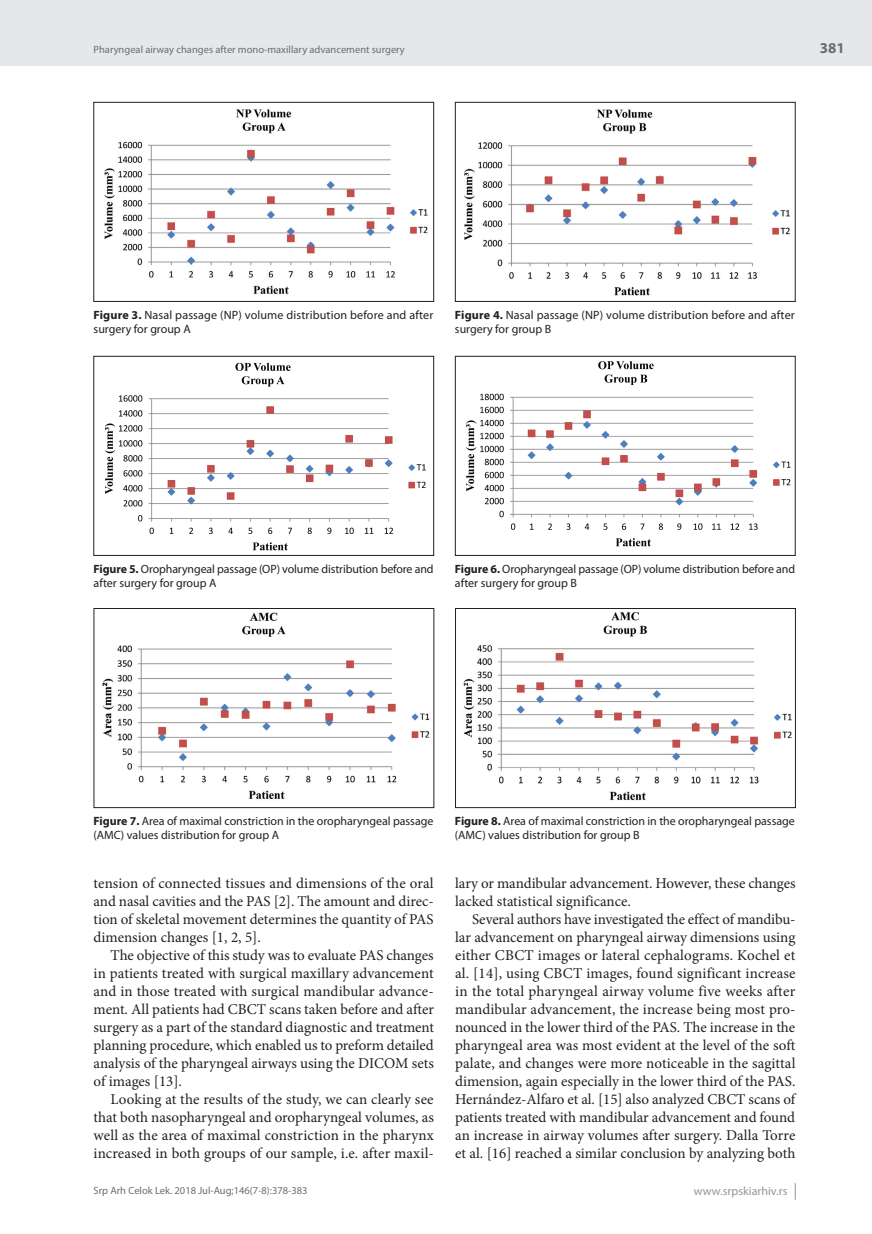
<style>
.page{position:relative;width:872px;height:1234px;background:#fff}
.page>*{position:absolute;margin:0;border:0;box-sizing:border-box;transform-origin:0 0}
.t1{font:15px/18px "Minion Pro";color:#231f20;text-align:justify}
.t2{font:700 15px "Myriad Pro";color:#6c6d70}
.t3{font:12px/13.5px "Myriad Pro";color:#231f20}
.t4{font:12px "Myriad Pro";color:#939598}
.t5{font:10.5px "Myriad Pro";color:#6c6d70}
.s1{font-weight:700}
</style>
<div class="page">
<div style="left:0;top:0;width:872px;height:66px;background:#e6e7e9"></div>
<svg style="left:795px;top:1183px;width:1px;height:16px"></svg>
<img style="left:104px;top:109px;width:324px;height:186px">
<div style="left:94px;top:102px;width:340px;height:199px;border:1px solid #231f20"></div>
<img style="left:464px;top:109px;width:326px;height:187px">
<div style="left:455px;top:102px;width:340px;height:199px;border:1px solid #231f20"></div>
<img style="left:105px;top:362px;width:321px;height:189px">
<div style="left:94px;top:356px;width:340px;height:199px;border:1px solid #231f20"></div>
<img style="left:466px;top:361px;width:325px;height:186px">
<div style="left:455px;top:356px;width:340px;height:199px;border:1px solid #231f20"></div>
<img style="left:102px;top:612px;width:328px;height:187px">
<div style="left:94px;top:608px;width:340px;height:199px;border:1px solid #231f20"></div>
<img style="left:463px;top:612px;width:329px;height:189px">
<div style="left:455px;top:608px;width:340px;height:199px;border:1px solid #231f20"></div>
<p class="t5" style="left:94px;top:43px;width:313px">Pharyngeal airway changes after mono-maxillary advancement surgery</p>
<p class="t2" style="left:820px;top:38px;width:26px">381</p>
<p class="t3" style="left:94px;top:308px;width:341px"><span class="s1">Figure 3.</span> Nasal passage (NP) volume distribution before and after surgery for group A</p>
<p class="t3" style="left:455px;top:308px;width:341px"><span class="s1">Figure 4.</span> Nasal passage (NP) volume distribution before and after surgery for group B</p>
<p class="t3" style="left:94px;top:562px;width:341px"><span class="s1">Figure 5.</span> Oropharyngeal passage (OP) volume distribution before and after surgery for group A</p>
<p class="t3" style="left:455px;top:562px;width:341px"><span class="s1">Figure 6.</span> Oropharyngeal passage (OP) volume distribution before and after surgery for group B</p>
<p class="t3" style="left:94px;top:814px;width:341px"><span class="s1">Figure 7.</span> Area of maximal constriction in the oropharyngeal passage (AMC) values distribution for group A</p>
<p class="t3" style="left:455px;top:814px;width:341px"><span class="s1">Figure 8.</span> Area of maximal constriction in the oropharyngeal passage (AMC) values distribution for group B</p>
<p class="t1" style="left:94px;top:874px;width:342px">tension of connected tissues and dimensions of the oral and nasal cavities and the PAS [2]. The amount and direc&shy;tion of skeletal movement determines the quantity of PAS dimension changes [1, 2, 5].</p>
<p class="t1" style="left:94px;top:946px;width:342px;text-indent:17px">The objective of this study was to evaluate PAS changes in patients treated with surgical maxillary advancement and in those treated with surgical mandibular advance&shy;ment. All patients had CBCT scans taken before and after surgery as a part of the standard diagnostic and treatment planning procedure, which enabled us to preform detailed analysis of the pharyngeal airways using the DICOM sets of images [13].</p>
<p class="t1" style="left:94px;top:1090px;width:342px;text-indent:17px">Looking at the results of the study, we can clearly see that both nasopharyngeal and oropharyngeal volumes, as well as the area of maximal constriction in the pharynx increased in both groups of our sample, i.e. after maxil-</p>
<p class="t1" style="left:455px;top:874px;width:342px">lary or mandibular advancement. However, these changes lacked statistical significance.</p>
<p class="t1" style="left:455px;top:910px;width:342px;text-indent:17px">Several authors have investigated the effect of mandibu&shy;lar advancement on pharyngeal airway dimensions using either CBCT images or lateral cephalograms. Kochel et al. [14], using CBCT images, found significant increase in the total pharyngeal airway volume five weeks after mandibular advancement, the increase being most pro&shy;nounced in the lower third of the PAS. The increase in the pharyngeal area was most evident at the level of the soft palate, and changes were more noticeable in the sagittal dimension, again especially in the lower third of the PAS.<br>Hernández-Alfaro et al. [15] also analyzed CBCT scans of patients treated with mandibular advancement and found an increase in airway volumes after surgery. Dalla Torre et al. [16] reached a similar conclusion by analyzing both</p>
<p class="t5" style="left:94px;top:1184px;width:216px">Srp Arh Celok Lek. 2018 Jul-Aug;146(7-8):378-383</p>
<p class="t4" style="left:694px;top:1183px;width:95px">www.srpskiarhiv.rs</p>
</div>
